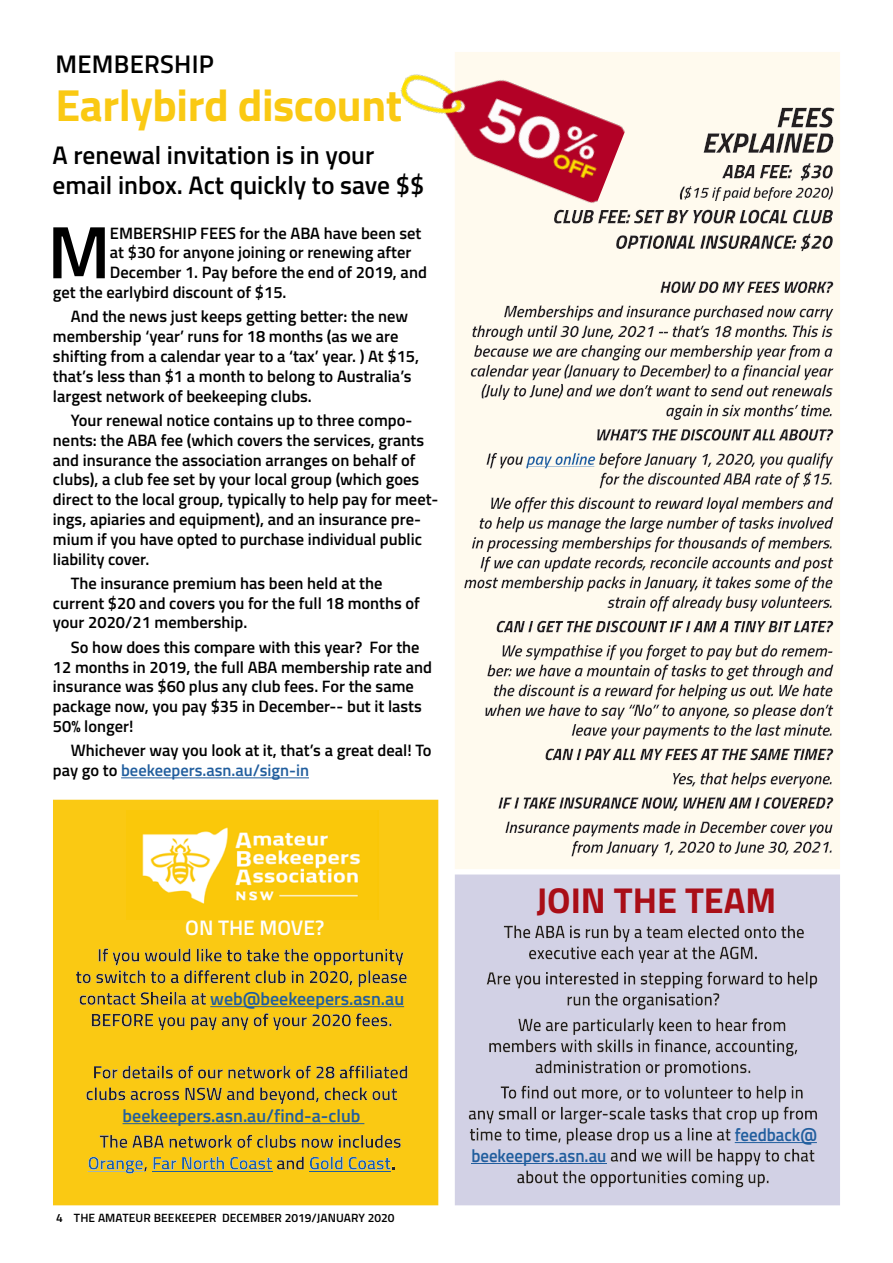
<style>
.page{position:relative;width:893px;height:1263px;background:#fff}
.page>*{position:absolute;margin:0;border:0;box-sizing:border-box;transform-origin:0 0}
.t1{font:600 74.25px "Titillium";color:#000}
.t2{font:700 45px "Titillium";letter-spacing:-.01em;color:#fac913}
.t3{font:700 36px "Titillium";color:#a90e17}
.t4{font:600 25.5px/30.6px "Titillium";color:#000}
.t5{font:600 21px "Titillium";color:#fff}
.t6{font:600 18px "Titillium";color:#215e9e}
.t7{font:600 18px "Titillium";color:#215e9e;scale:.94 1}
.t8{font:600 16.5px/19.8px "Titillium";color:#000}
.t9{font:600 12px "Titillium";letter-spacing:.01em;color:#000}
.s1{color:#215e9e}
</style>
<div class="page">
<hr style="left:121px;top:778px;width:188px;height:1px;background:#215e9e">
<div style="left:442px;top:43px;width:421px;height:829px;background:#fff;opacity:.36"></div>
<img style="left:400px;top:43px;width:229px;height:170px">
<div style="left:39px;top:790px;width:412px;height:416px;background:#fff;opacity:.36"></div>
<img style="left:126px;top:810px;width:252px;height:109px">
<div style="left:441px;top:862px;width:412px;height:345px;background:#fff;opacity:.36"></div>
<h3 class="t4" style="left:56px;top:47px;width:160px">MEMBERSHIP</h3>
<h2 class="t2" style="left:56px;top:70px;width:348px">Earlybird discount</h2>
<h3 class="t4" style="left:53px;top:138px;width:373px">A renewal invitation is in your email inbox. Act quickly to save $$</h3>
<h1 class="t1" style="left:47px;top:196px;width:65px">M</h1>
<p class="t8" style="left:110px;top:222px;width:313px">EMBERSHIP FEES for the ABA have been set</p>
<p class="t8" style="left:110px;top:242px;width:303px">at $30 for anyone joining or renewing after</p>
<p class="t8" style="left:110px;top:262px;width:319px">December 1. Pay before the end of 2019, and</p>
<p class="t8" style="left:53px;top:282px;width:235px">get the earlybird discount of $15.</p>
<p class="t8" style="left:53px;top:306px;width:368px;text-indent:18px">And the news just keeps getting better: the new membership ‘year’ runs for 18 months (as we are shifting from a calendar year to a ‘tax’ year. ) At $15, that’s less than $1 a month to belong to Australia’s largest network of beekeeping clubs.</p>
<p class="t8" style="left:53px;top:409px;width:387px;text-indent:18px">Your renewal notice contains up to three compo&shy;nents: the ABA fee (which covers the services, grants and insurance the association arranges on behalf of clubs), a club fee set by your local group (which goes direct to the local group, typically to help pay for meet&shy;ings, apiaries and equipment), and an insurance pre&shy;mium if you have opted to purchase individual public liability cover.</p>
<p class="t8" style="left:53px;top:572px;width:369px;text-indent:18px">The insurance premium has been held at the current $20 and covers you for the full 18 months of your 2020/21 membership.</p>
<p class="t8" style="left:53px;top:636px;width:381px;text-indent:18px">So how does this compare with this year? For the 12 months in 2019, the full ABA membership rate and insurance was $60 plus any club fees. For the same package now, you pay $35 in December-- but it lasts 50% longer!</p>
<p class="t8" style="left:53px;top:740px;width:380px;text-indent:18px">Whichever way you look at it, that’s a great deal! To pay go to <span class="s1">beekeepers.asn.au/sign-in</span></p>
<p class="t5" style="left:185px;top:912px;width:141px">ON THE MOVE?</p>
<p class="t6" style="left:210px;top:985px;width:195px">web@beekeepers.asn.au</p>
<p class="t6" style="left:123px;top:1102px;width:239px">beekeepers.asn.au/find-a-club</p>
<p class="t9" style="left:56px;top:1209px;width:340px">4 THE AMATEUR BEEKEEPER DECEMBER 2019/JANUARY 2020</p>
<h3 class="t3" style="left:536px;top:872px;width:242px">JOIN THE TEAM</h3>
<p class="t7" style="left:471px;top:1142px;width:145px">beekeepers.asn.au</p>
<p class="t7" style="left:735px;top:1121px;width:89px">feedback@</p>
</div>
